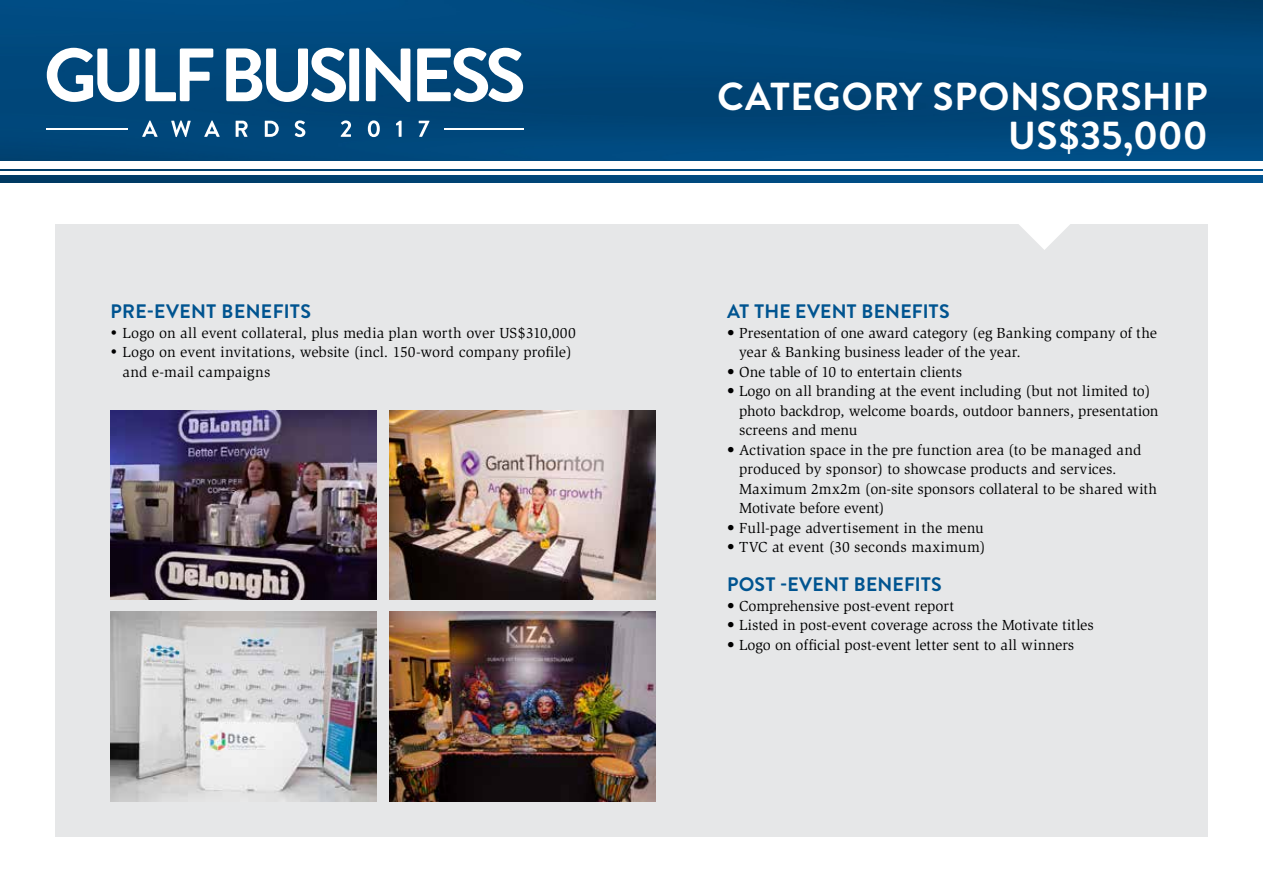
<style>
.page{position:relative;width:1263px;height:893px;background:#fff}
.page>*{position:absolute;margin:0;border:0;box-sizing:border-box;transform-origin:0 0}
.t1{font:700 39px/39px "Brandon Text";letter-spacing:.015em;color:#fff;text-align:right}
.t2{font:700 19.5px "Brandon Text";letter-spacing:.01em;color:#005490}
.t3{font:15px/19.5px "Slimbach";color:#000}
</style>
<div class="page">
<img style="left:0;top:0;width:1263px;height:182px">
<div style="left:0;top:162px;width:1263px;height:7px;background:#fff"></div>
<hr style="left:0;top:171px;width:1263px;height:3px;background:#fff">
<svg style="left:226px;top:48px;width:297px;height:54px"></svg>
<svg style="left:47px;top:48px;width:166px;height:54px"></svg>
<hr style="left:47px;top:128px;width:81px;height:1px;background:#fff">
<hr style="left:444px;top:128px;width:79px;height:1px;background:#fff">
<svg style="left:142px;top:120px;width:16px;height:17px"></svg>
<svg style="left:171px;top:120px;width:20px;height:17px"></svg>
<svg style="left:204px;top:120px;width:16px;height:17px"></svg>
<svg style="left:236px;top:121px;width:12px;height:16px"></svg>
<svg style="left:265px;top:121px;width:14px;height:16px"></svg>
<svg style="left:295px;top:120px;width:10px;height:17px"></svg>
<svg style="left:341px;top:120px;width:10px;height:17px"></svg>
<svg style="left:368px;top:120px;width:12px;height:17px"></svg>
<svg style="left:396px;top:121px;width:6px;height:16px"></svg>
<svg style="left:419px;top:121px;width:10px;height:16px"></svg>
<div style="left:55px;top:224px;width:1153px;height:612px;background:#e6e7e8"></div>
<svg style="left:1019px;top:224px;width:51px;height:26px"></svg>
<img style="left:111px;top:410px;width:266px;height:189px">
<img style="left:111px;top:612px;width:266px;height:189px">
<img style="left:389px;top:410px;width:267px;height:189px">
<img style="left:389px;top:612px;width:267px;height:189px">
<h2 class="t2" style="left:111px;top:298px;width:202px">PRE-EVENT BENEFITS</h2>
<p class="t3" style="left:111px;top:323px;width:467px">• Logo on all event collateral, plus media plan worth over US$310,000</p>
<p class="t3" style="left:123px;top:342px;width:451px;text-indent:-12px">• Logo on event invitations, website (incl. 150-word company profile) and e-mail campaigns</p>
<h1 class="t1" style="left:717px;top:76px;width:492px">CATEGORY SPONSORSHIP<br>US$35,000</h1>
<h2 class="t2" style="left:727px;top:298px;width:224px">AT THE EVENT BENEFITS</h2>
<p class="t3" style="left:739px;top:323px;width:419px;text-indent:-12px">• Presentation of one award category (eg Banking company of the year &amp; Banking business leader of the year.</p>
<p class="t3" style="left:727px;top:362px;width:237px">• One table of 10 to entertain clients</p>
<p class="t3" style="left:739px;top:381px;width:421px;text-indent:-12px">• Logo on all branding at the event including (but not limited to) photo backdrop, welcome boards, outdoor banners, presentation screens and menu</p>
<p class="t3" style="left:739px;top:440px;width:419px;text-indent:-12px">• Activation space in the pre function area (to be managed and produced by sponsor) to showcase products and services.<br>Maximum 2mx2m (on-site sponsors collateral to be shared with Motivate before event)</p>
<p class="t3" style="left:727px;top:518px;width:258px">• Full-page advertisement in the menu</p>
<p class="t3" style="left:727px;top:537px;width:260px">• TVC at event (30 seconds maximum)</p>
<h2 class="t2" style="left:727px;top:571px;width:216px">POST -EVENT BENEFITS</h2>
<p class="t3" style="left:727px;top:596px;width:228px">• Comprehensive post-event report</p>
<p class="t3" style="left:727px;top:615px;width:368px">• Listed in post-event coverage across the Motivate titles</p>
<p class="t3" style="left:727px;top:635px;width:349px">• Logo on official post-event letter sent to all winners</p>
</div>
